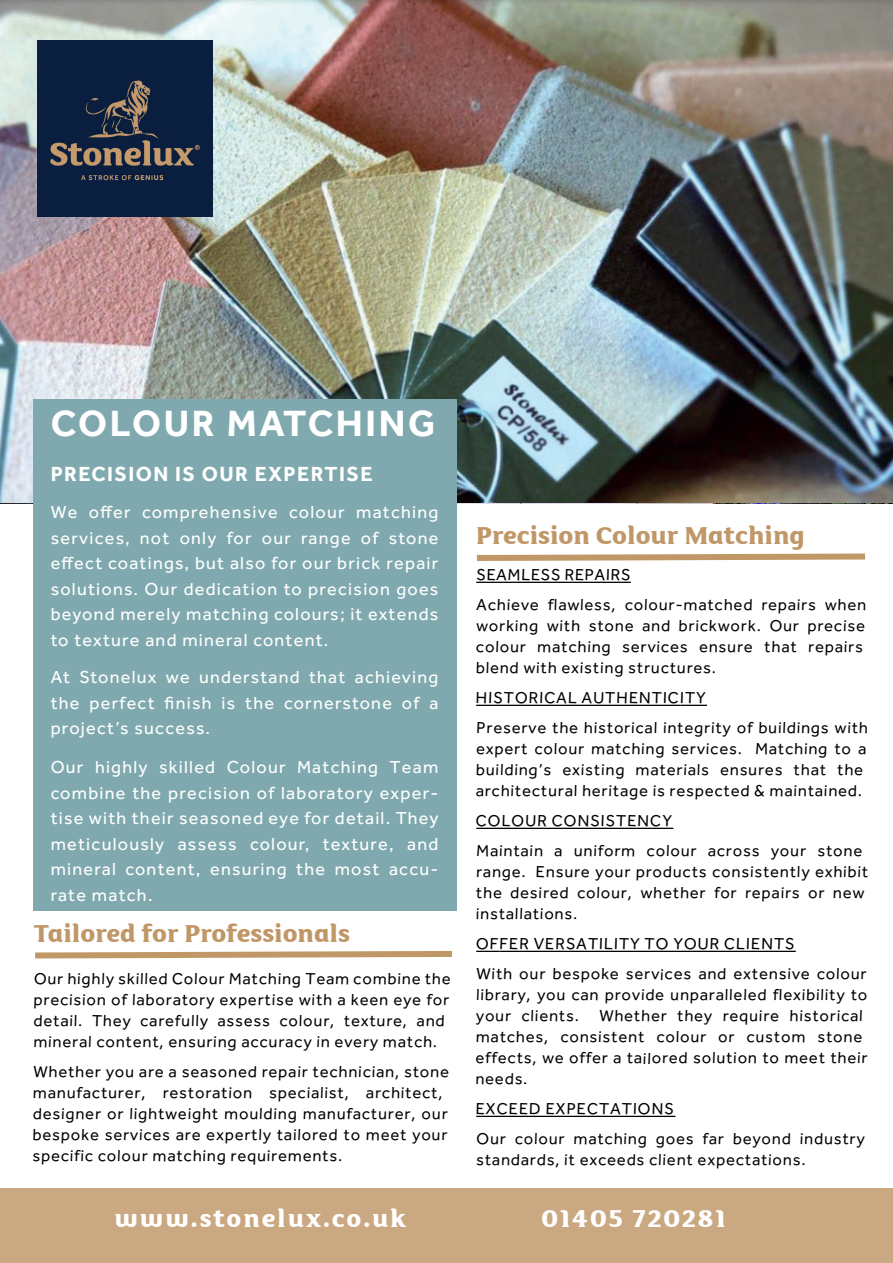
<style>
.page{position:relative;width:893px;height:1263px;background:#fff}
.page>*{position:absolute;margin:0;border:0;box-sizing:border-box;transform-origin:0 0}
.t1{font:700 37.5px "Effra";letter-spacing:.07em;color:#fff}
.t2{font:700 27px "FS Maja";color:#c09767}
.t3{font:700 27px "FS Maja";letter-spacing:.07em;color:#fff}
.t4{font:700 21px "Effra";letter-spacing:.07em;color:#fff}
.t5{font:18px/25.5px "Effra";letter-spacing:.07em;color:#fff;text-align:justify}
.t6{font:16.5px/21px "Effra CC";color:#000001}
</style>
<div class="page">
<img style="left:0;top:0;width:893px;height:503px">
<div style="left:33px;top:399px;width:423px;height:512px;background:#7fa9ae"></div>
<svg style="left:476px;top:553px;width:390px;height:8px"></svg>
<div style="left:0;top:1188px;width:893px;height:75px;background:#caa881"></div>
<img style="left:37px;top:40px;width:176px;height:176px">
<hr style="left:476px;top:582px;width:155px;height:1px;background:#000001">
<hr style="left:476px;top:705px;width:204px;height:1px;background:#000001">
<svg style="left:680px;top:705px;width:27px;height:1px"></svg>
<hr style="left:476px;top:828px;width:197px;height:1px;background:#000001">
<svg style="left:476px;top:951px;width:24px;height:1px"></svg>
<hr style="left:500px;top:951px;width:296px;height:1px;background:#000001">
<hr style="left:476px;top:1116px;width:199px;height:1px;background:#000001">
<svg style="left:35px;top:950px;width:417px;height:9px"></svg>
<h1 class="t1" style="left:51px;top:401px;width:386px">COLOUR MATCHING</h1>
<p class="t4" style="left:51px;top:461px;width:323px">PRECISION IS OUR EXPERTISE</p>
<p class="t5" style="left:51px;top:499px;width:389px">We offer comprehensive colour matching services, not only for our range of stone effect coatings, but also for our brick repair solutions. Our dedication to precision goes beyond merely matching colours; it extends to texture and mineral content.</p>
<p class="t5" style="left:51px;top:664px;width:389px">At Stonelux we understand that achieving the perfect finish is the cornerstone of a project’s success.</p>
<p class="t5" style="left:51px;top:754px;width:389px">Our highly skilled Colour Matching Team combine the precision of laboratory exper&shy;tise with their seasoned eye for detail. They meticulously assess colour, texture, and mineral content, ensuring the most accu&shy;rate match.</p>
<h2 class="t2" style="left:34px;top:913px;width:318px">Tailored for Professionals</h2>
<p class="t6" style="left:35px;top:963px;width:418px;rotate:2deg">Our highly skilled Colour Matching Team combine the precision of laboratory expertise with a keen eye for detail. They carefully assess colour, texture, and mineral content, ensuring accuracy in every match.</p>
<p class="t6" style="left:34px;top:1055px;width:418px;rotate:2deg">Whether you are a seasoned repair technician, stone manufacturer, restoration specialist, architect, designer or lightweight moulding manufacturer, our bespoke services are expertly tailored to meet your</p>
<p class="t6" style="left:33px;top:1141px;width:311px;rotate:2deg">specific colour matching requirements.</p>
<h2 class="t2" style="left:476px;top:516px;width:330px">Precision Colour Matching</h2>
<p class="t6" style="left:477px;top:561px;width:392px;line-height:26.2px;rotate:2deg">SEAMLESS REPAIRS<br>Achieve flawless, colour-matched repairs when</p>
<p class="t6" style="left:477px;top:610px;width:390px;line-height:21.6px;rotate:2deg">working with stone and brickwork. Our precise colour matching services ensure that repairs</p>
<p class="t6" style="left:477px;top:650px;width:242px;line-height:30.2px;rotate:2deg">blend with existing structures.<br>HISTORICAL AUTHENTICITY</p>
<p class="t6" style="left:477px;top:712px;width:393px;rotate:2deg">Preserve the historical integrity of buildings with expert colour matching services. Matching to a building’s existing materials ensures that the architectural heritage is respected &amp; maintained.</p>
<p class="t6" style="left:476px;top:805px;width:389px;line-height:27px;rotate:2deg">COLOUR CONSISTENCY<br>Maintain a uniform colour across your stone</p>
<p class="t6" style="left:477px;top:855px;width:393px;line-height:21.6px;rotate:2deg">range. Ensure your products consistently exhibit the desired colour, whether for repairs or new</p>
<p class="t6" style="left:476px;top:901px;width:321px;line-height:26.5px;rotate:2deg">installations.<br>OFFER VERSATILITY TO YOUR CLIENTS</p>
<p class="t6" style="left:477px;top:958px;width:395px;rotate:2deg">With our bespoke services and extensive colour library, you can provide unparalleled flexibility to your clients. Whether they require historical matches, consistent colour or custom stone effects, we offer a tailored solution to meet their</p>
<p class="t6" style="left:476px;top:1066px;width:393px;line-height:27px;rotate:2deg">needs.<br>EXCEED EXPECTATIONS<br>Our colour matching goes far beyond industry</p>
<p class="t6" style="left:477px;top:1145px;width:331px;rotate:2deg">standards, it exceeds client expectations.</p>
<h2 class="t3" style="left:114px;top:1199px;width:294px">www.stonelux.co.uk</h2>
<h2 class="t3" style="left:541px;top:1199px;width:186px">01405 720281</h2>
</div>
